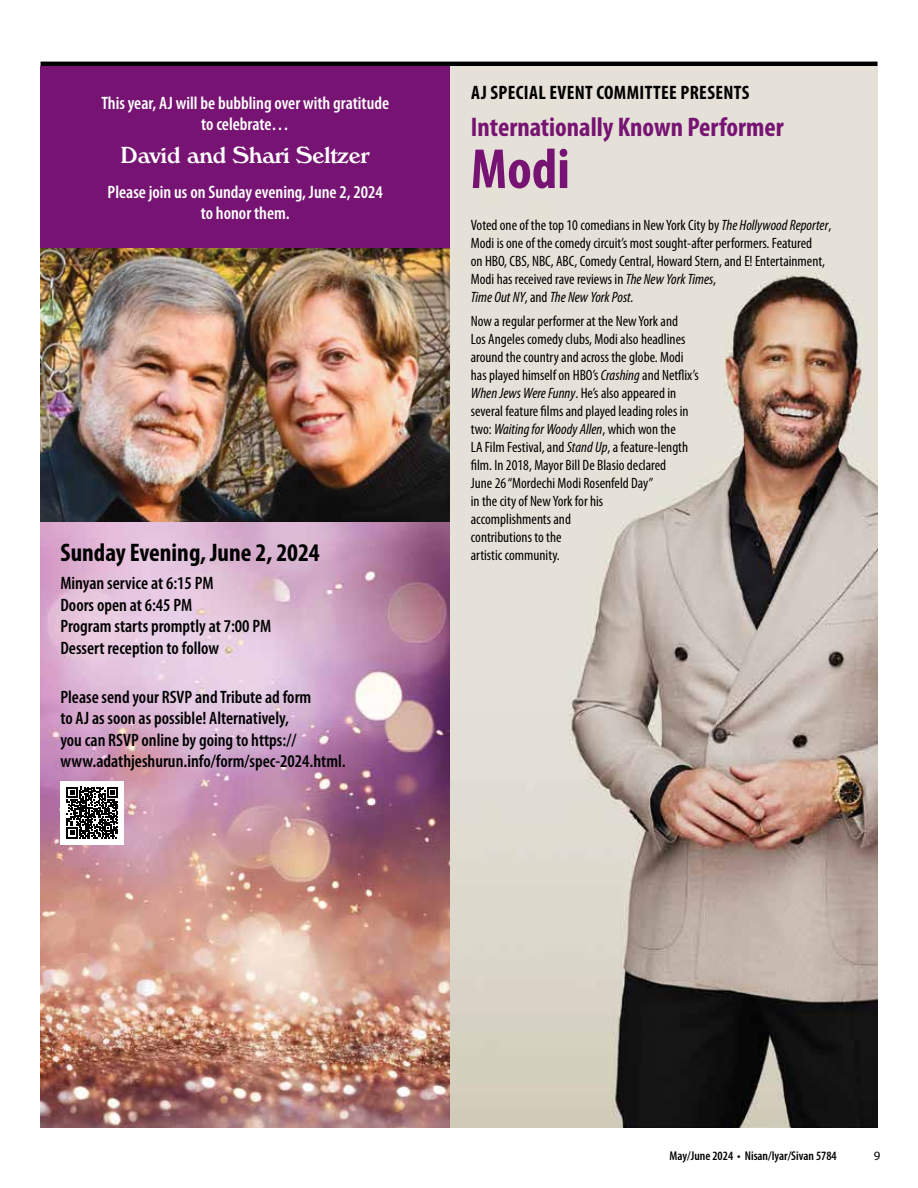
<style>
.page{position:relative;width:918px;height:1188px;background:#fff}
.page>*{position:absolute;margin:0;border:0;box-sizing:border-box;transform-origin:0 0}
.t1{font:700 condensed 57px "Myriad Pro";color:#771473}
.t2{font:700 condensed 27px "Myriad Pro";color:#771473}
.t3{font:700 condensed 25.5px "Myriad Pro";color:#000}
.t4{font:500 22.5px "Verona Serial";color:#fff}
.t5{font:700 condensed 19.5px "Myriad Pro";letter-spacing:.02em;color:#000}
.t6{font:600 condensed 18px/21.6px "Myriad Pro";color:#000}
.t7{font:600 condensed 18px/21.6px "Myriad Pro";color:#fff;text-align:center}
.t8{font:condensed 15px/18px "Myriad Pro";color:#000}
.t9{font:600 condensed 12.75px "Myriad Pro";color:#000}
.t10{font:12.75px "Myriad Pro";color:#000}
.s1{font-style:italic}
</style>
<div class="page">
<hr style="left:41px;top:62px;width:837px;height:4px;background:#000">
<img style="left:450px;top:66px;width:428px;height:1061px">
<div style="left:40px;top:66px;width:410px;height:182px;background:#771473"></div>
<img style="left:40px;top:248px;width:410px;height:879px">
<div style="left:60px;top:781px;width:64px;height:63px;background:#fff"></div>
<svg style="left:67px;top:787px;width:51px;height:51px"></svg>
<p class="t7" style="left:101px;top:91px;width:289px">This year, AJ will be bubbling over with gratitude to celebrate…</p>
<h3 class="t4" style="left:121px;top:141px;width:249px">David and Shari Seltzer</h3>
<p class="t7" style="left:108px;top:181px;width:277px">Please join us on Sunday evening, June 2, 2024 to honor them.</p>
<h3 class="t3" style="left:60px;top:536px;width:261px">Sunday Evening, June 2, 2024</h3>
<p class="t6" style="left:60px;top:572px;width:212px">Minyan service at 6:15 PM<br>Doors open at 6:45 PM<br>Program starts promptly at 7:00 PM<br>Dessert reception to follow</p>
<p class="t6" style="left:60px;top:686px;width:287px">Please send your RSVP and Tribute ad form<br>to AJ as soon as possible! Alternatively,<br>you can RSVP online by going to https:// www.adathjeshurun.info/form/spec-2024.html.</p>
<h3 class="t5" style="left:471px;top:80px;width:280px">AJ SPECIAL EVENT COMMITTEE PRESENTS</h3>
<h2 class="t2" style="left:471px;top:110px;width:314px">Internationally Known Performer</h2>
<h1 class="t1" style="left:471px;top:133px;width:101px">Modi</h1>
<p class="t8" style="left:471px;top:216px;width:362px">Voted one of the top 10 comedians in New York City by <span class="s1">The Hollywood Reporter</span>, Modi is one of the comedy circuit’s most sought-after performers. Featured<br>on HBO, CBS, NBC, ABC, Comedy Central, Howard Stern, and E! Entertainment, Modi has received rave reviews in <span class="s1">The New York Times</span>,<br><span class="s1">Time Out NY</span>, and <span class="s1">The New York Post.</span></p>
<p class="t8" style="left:471px;top:312px;width:229px">Now a regular performer at the New York and<br>Los Angeles comedy clubs, Modi also headlines around the country and across the globe. Modi has played himself on HBO’s <span class="s1">Crashing</span> and Netflix’s <span class="s1">When Jews Were Funny</span>. He’s also appeared in several feature films and played leading roles in two: <span class="s1">Waiting for Woody Allen</span>, which won the<br>LA Film Festival, and <span class="s1">Stand Up</span>, a feature-length film. In 2018, Mayor Bill De Blasio declared<br>June 26 “Mordechi Modi Rosenfeld Day”<br>in the city of New York for his<br>accomplishments and<br>contributions to the<br>artistic community.</p>
<p class="t9" style="left:670px;top:1148px;width:169px">May/June 2024 • Nisan/Iyar/Sivan 5784</p>
<p class="t10" style="left:874px;top:1148px;width:8px">9</p>
</div>
